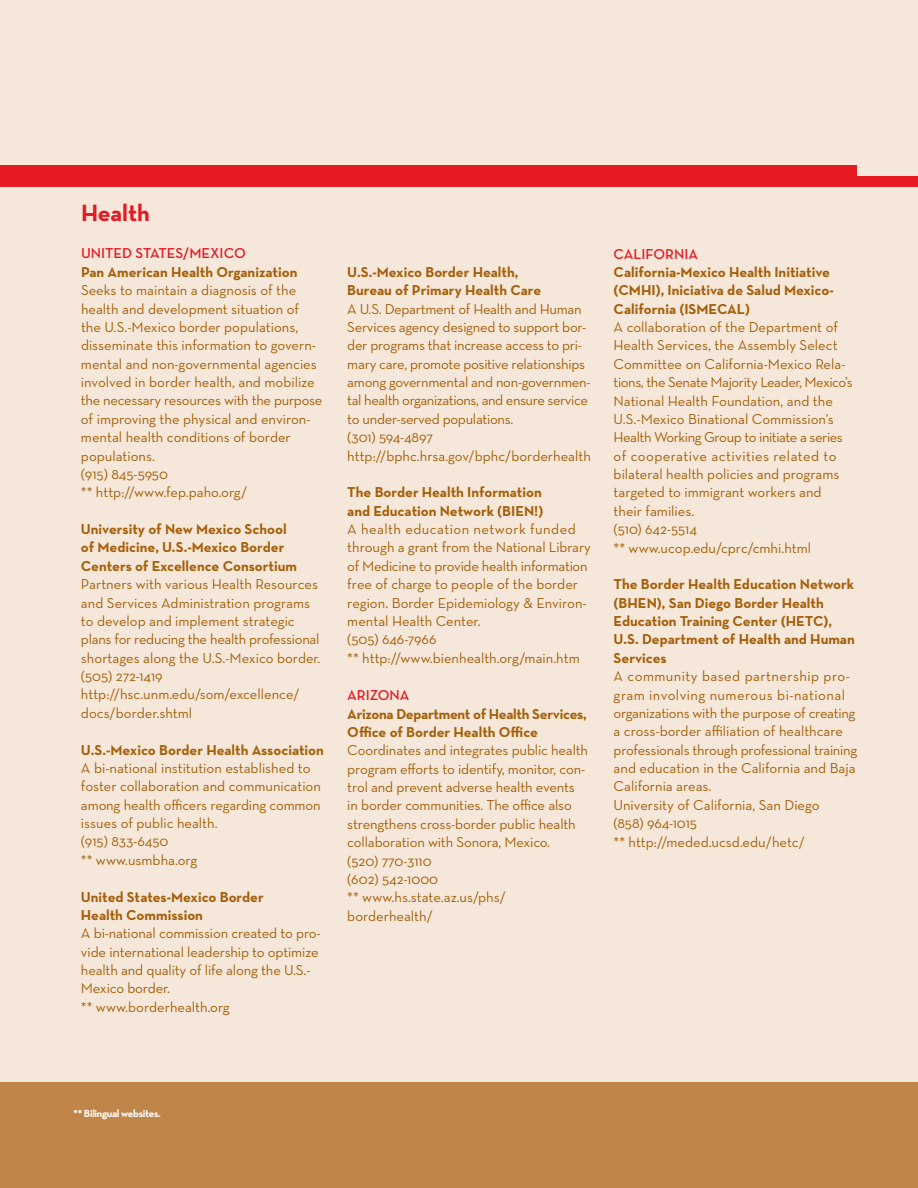
<style>
.page{position:relative;width:918px;height:1188px;background:#f5e8da}
.page>*{position:absolute;margin:0;border:0;box-sizing:border-box;transform-origin:0 0}
.t1{font:700 24px "Neutra Text";color:#e51a23}
.t2{font:14.7px/18.3px "Neutra Text";letter-spacing:-.005em;color:#a6600b}
.t3{font:700 14.7px/18.3px "Neutra Text";color:#a6600b}
.t4{font:700 14.7px/18.3px "Neutra Text";letter-spacing:-.02em;color:#a6600b}
.t5{font:600 14.7px "Neutra Text";color:#e51a23}
.t6{font:700 10.5px "Neutra Text";letter-spacing:-.03em;color:#fff}
</style>
<div class="page">
<div style="left:0;top:176px;width:918px;height:11px;background:#e51a23"></div>
<div style="left:0;top:165px;width:857px;height:21px;background:#e51a23"></div>
<div style="left:0;top:1083px;width:918px;height:105px;background:#c08649"></div>
<h1 class="t1" style="left:81px;top:198px;width:71px">Health</h1>
<p class="t5" style="left:81px;top:244px;width:166px">UNITED STATES/MEXICO</p>
<p class="t3" style="left:81px;top:262px;width:218px">Pan American Health Organization</p>
<p class="t2" style="left:81px;top:281px;width:243px">Seeks to maintain a diagnosis of the health and development situation of the U.S.-Mexico border populations, disseminate this information to govern&shy;mental and non-governmental agencies involved in border health, and mobilize the necessary resources with the purpose of improving the physical and environ&shy;mental health conditions of border populations.<br>(915) 845-5950<br>** http://www.fep.paho.org/</p>
<p class="t3" style="left:81px;top:520px;width:218px">University of New Mexico School of Medicine, U.S.-Mexico Border<br>Centers of Excellence Consortium</p>
<p class="t2" style="left:81px;top:575px;width:241px">Partners with various Health Resources and Services Administration programs to develop and implement strategic plans for reducing the health professional shortages along the U.S.-Mexico border. (505) 272-1419 http://hsc.unm.edu/som/excellence/ docs/border.shtml</p>
<p class="t3" style="left:81px;top:740px;width:245px">U.S.-Mexico Border Health Association</p>
<p class="t2" style="left:81px;top:758px;width:241px">A bi-national institution established to foster collaboration and communication among health officers regarding common issues of public health.<br>(915) 833-6450<br>** www.usmbha.org</p>
<p class="t3" style="left:81px;top:887px;width:184px">United States-Mexico Border<br>Health Commission</p>
<p class="t2" style="left:81px;top:924px;width:241px">A bi-national commission created to pro&shy;vide international leadership to optimize health and quality of life along the U.S.- Mexico border.<br>** www.borderhealth.org</p>
<p class="t3" style="left:347px;top:262px;width:196px">U.S.-Mexico Border Health,<br>Bureau of Primary Health Care</p>
<p class="t2" style="left:347px;top:299px;width:245px">A U.S. Department of Health and Human Services agency designed to support bor&shy;der programs that increase access to pri&shy;mary care, promote positive relationships among governmental and non-governmen&shy;tal health organizations, and ensure service to under-served populations.<br>(301) 594-4897 http://bphc.hrsa.gov/bphc/borderhealth</p>
<p class="t3" style="left:347px;top:483px;width:198px">The Border Health Information and Education Network (BIEN!)</p>
<p class="t2" style="left:347px;top:520px;width:245px">A health education network funded through a grant from the National Library of Medicine to provide health information free of charge to people of the border region. Border Epidemiology &amp; Environ&shy;mental Health Center.<br>(505) 646-7966<br>** http://www.bienhealth.org/main.htm</p>
<p class="t5" style="left:347px;top:686px;width:64px">ARIZONA</p>
<p class="t4" style="left:347px;top:704px;width:241px">Arizona Department of Health Services,<br>Office of Border Health Office</p>
<p class="t2" style="left:347px;top:741px;width:242px">Coordinates and integrates public health program efforts to identify, monitor, con&shy;trol and prevent adverse health events in border communities. The office also strengthens cross-border public health collaboration with Sonora, Mexico.<br>(520) 770-3110<br>(602) 542-1000<br>** www.hs.state.az.us/phs/ borderhealth/</p>
<p class="t5" style="left:614px;top:245px;width:86px">CALIFORNIA</p>
<p class="t3" style="left:614px;top:262px;width:222px">California-Mexico Health Initiative (CMHI), Iniciativa de Salud Mexico-<br>California (ISMECAL)</p>
<p class="t2" style="left:614px;top:318px;width:241px">A collaboration of the Department of Health Services, the Assembly Select Committee on California-Mexico Rela&shy;tions, the Senate Majority Leader, Mexico’s National Health Foundation, and the U.S.-Mexico Binational Commission’s Health Working Group to initiate a series of cooperative activities related to bilateral health policies and programs targeted to immigrant workers and their families.<br>(510) 642-5514<br>** www.ucop.edu/cprc/cmhi.html</p>
<p class="t3" style="left:614px;top:575px;width:243px">The Border Health Education Network (BHEN), San Diego Border Health<br>Education Training Center (HETC),<br>U.S. Department of Health and Human<br>Services</p>
<p class="t2" style="left:614px;top:667px;width:245px">A community based partnership pro&shy;gram involving numerous bi-national organizations with the purpose of creating a cross-border affiliation of healthcare professionals through professional training and education in the California and Baja California areas.<br>University of California, San Diego<br>(858) 964-1015<br>** http://meded.ucsd.edu/hetc/</p>
<p class="t6" style="left:74px;top:1107px;width:89px">** Bilingual websites.</p>
</div>
